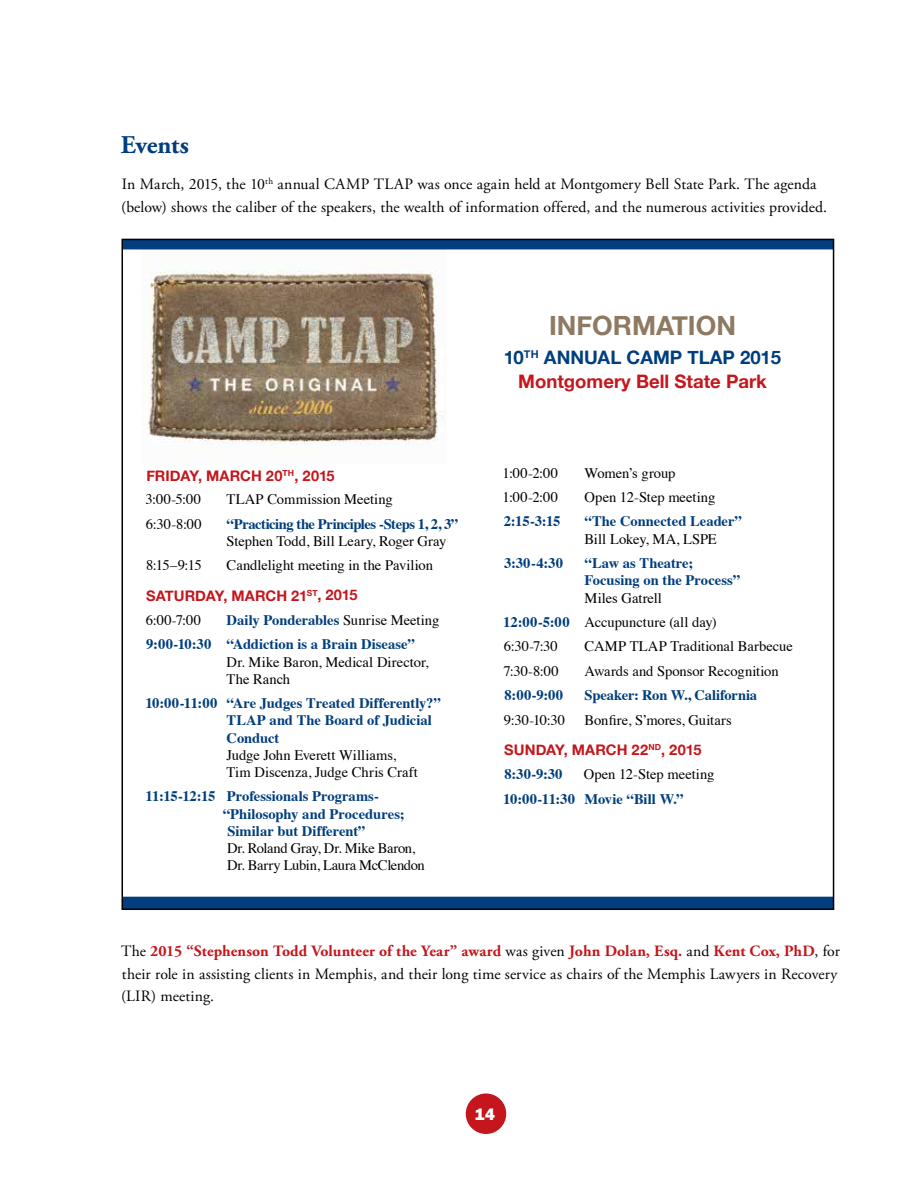
<style>
.page{position:relative;width:918px;height:1188px;background:#fff}
.page>*{position:absolute;margin:0;border:0;box-sizing:border-box;transform-origin:0 0}
.t1{font:700 26.55px "Helvetica Neue";color:#8e7a62}
.t2{font:700 25.5px "Adobe Garamond Pro";letter-spacing:-.01em;color:#003e7e}
.t3{font:700 18.6px/23.9px "Helvetica Neue";color:#c4161c;text-align:center}
.t4{font:800 16.5px "Franklin Gothic";color:#fff}
.t5{font:15.75px/22.5px "Adobe Garamond Pro";letter-spacing:.005em;color:#000}
.t6{font:14.55px/17.2px "Times";letter-spacing:-.005em;color:#000}
.t7{font:700 14.55px/17.2px "Times";letter-spacing:-.005em;color:#003e7e}
.t8{font:700 14.55px "Helvetica Neue";color:#c4161c}
.t9{font:14.55px/17.2px "Times";letter-spacing:-.025em;color:#000}
.t10{font:700 14.55px "Times";letter-spacing:-.035em;color:#003e7e}
.s1{font-weight:400;color:#000}
.s2{color:#003e7e}
.s3{font-weight:700;color:#003e7e}
.s4{font-weight:700;color:#c4161c}
</style>
<div class="page">
<div style="left:466px;top:1094px;width:40px;height:40px;background:#c4161c;border-radius:50%"></div>
<div style="left:122px;top:897px;width:712px;height:12px;background:#003e7e"></div>
<img style="left:142px;top:249px;width:304px;height:196px">
<div style="left:122px;top:239px;width:712px;height:10px;background:#003e7e"></div>
<h2 class="t2" style="left:121px;top:131px;width:70px">Events</h2>
<p class="t5" style="left:121px;top:174px;width:708px">In March, 2015, the 10<sup>th</sup> annual CAMP TLAP was once again held at Montgomery Bell State Park. The agenda (below) shows the caliber of the speakers, the wealth of information offered, and the numerous activities provided.</p>
<p class="t8" style="left:146px;top:464px;width:190px">FRIDAY, MARCH 20<sup>TH</sup>, 2015</p>
<p class="t6" style="left:146px;top:489px;width:57px">3:00-5:00</p>
<p class="t6" style="left:227px;top:489px;width:168px">TLAP Commission Meeting</p>
<p class="t6" style="left:146px;top:514px;width:57px">6:30-8:00</p>
<p class="t10" style="left:227px;top:510px;width:233px">“Practicing the Principles -Steps 1, 2, 3”</p>
<p class="t6" style="left:227px;top:531px;width:221px">Stephen Todd, Bill Leary, Roger Gray</p>
<p class="t6" style="left:146px;top:555px;width:57px">8:15–9:15</p>
<p class="t6" style="left:227px;top:555px;width:208px">Candlelight meeting in the Pavilion</p>
<p class="t8" style="left:146px;top:584px;width:213px">SATURDAY, MARCH 21<sup>ST</sup>, 2015</p>
<p class="t6" style="left:146px;top:610px;width:57px">6:00-7:00</p>
<p class="t7" style="left:146px;top:606px;width:295px;line-height:24.5px;text-indent:81px">Daily Ponderables <span class="s1">Sunrise Meeting<br></span>9:00-10:30 “Addiction is a Brain Disease”</p>
<p class="t6" style="left:227px;top:652px;width:203px">Dr. Mike Baron, Medical Director,<br>The Ranch</p>
<p class="t7" style="left:227px;top:693px;width:216px;text-indent:-81px">10:00-11:00 “Are Judges Treated Differently?”<br>TLAP and The Board of Judicial<br>Conduct</p>
<p class="t6" style="left:227px;top:745px;width:193px">Judge John Everett Williams,<br>Tim Discenza, Judge Chris Craft</p>
<p class="t7" style="left:145px;top:786px;width:235px">11:15-12:15 Professionals Programs-</p>
<p class="t7" style="left:223px;top:804px;width:183px">“Philosophy and Procedures;</p>
<p class="t7" style="left:227px;top:821px;width:139px">Similar but Different”</p>
<p class="t9" style="left:227px;top:838px;width:199px">Dr. Roland Gray, Dr. Mike Baron,<br>Dr. Barry Lubin, Laura McClendon</p>
<h1 class="t1" style="left:549px;top:304px;width:189px">INFORMATION</h1>
<p class="t3" style="left:504px;top:346px;width:279px"><span class="s2">10</span><sup>TH</sup> <span class="s2">ANNUAL CAMP TLAP 2015<br></span>Montgomery Bell State Park</p>
<p class="t6" style="left:503px;top:463px;width:57px">1:00-2:00</p>
<p class="t6" style="left:585px;top:463px;width:92px">Women’s group</p>
<p class="t6" style="left:503px;top:487px;width:57px">1:00-2:00</p>
<p class="t6" style="left:585px;top:487px;width:132px">Open 12-Step meeting</p>
<p class="t7" style="left:504px;top:511px;width:58px">2:15-3:15</p>
<p class="t7" style="left:585px;top:511px;width:159px">“The Connected Leader”</p>
<p class="t6" style="left:585px;top:529px;width:134px">Bill Lokey, MA, LSPE</p>
<p class="t7" style="left:504px;top:553px;width:61px">3:30-4:30</p>
<p class="t7" style="left:585px;top:553px;width:157px">“Law as Theatre;<br>Focusing on the Process”</p>
<p class="t6" style="left:503px;top:584px;width:215px;line-height:24.5px;text-indent:81px">Miles Gatrell<br><span class="s3">12:00-5:00</span> Accupuncture (all day)<br>6:30-7:30</p>
<p class="t6" style="left:585px;top:637px;width:210px">CAMP TLAP Traditional Barbecue</p>
<p class="t6" style="left:503px;top:661px;width:57px">7:30-8:00</p>
<p class="t6" style="left:585px;top:661px;width:196px">Awards and Sponsor Recognition</p>
<p class="t7" style="left:504px;top:685px;width:60px">8:00-9:00</p>
<p class="t7" style="left:585px;top:685px;width:174px">Speaker: Ron W., California</p>
<p class="t6" style="left:504px;top:710px;width:63px">9:30-10:30</p>
<p class="t6" style="left:585px;top:710px;width:149px">Bonfire, S’mores, Guitars</p>
<p class="t8" style="left:504px;top:738px;width:199px">SUNDAY, MARCH 22<sup>ND</sup>, 2015</p>
<p class="t7" style="left:504px;top:764px;width:60px">8:30-9:30</p>
<p class="t6" style="left:584px;top:764px;width:132px">Open 12-Step meeting</p>
<p class="t7" style="left:503px;top:789px;width:182px">10:00-11:30 Movie “Bill W.”</p>
<p class="t5" style="left:121px;top:941px;width:720px">The <span class="s4">2015 “Stephenson Todd Volunteer of the Year” award</span> was given <span class="s4">John Dolan, Esq.</span> and <span class="s4">Kent Cox, PhD</span>, for their role in assisting clients in Memphis, and their long time service as chairs of the Memphis Lawyers in Recovery (LIR) meeting.</p>
<p class="t4" style="left:475px;top:1105px;width:21px">14</p>
</div>
